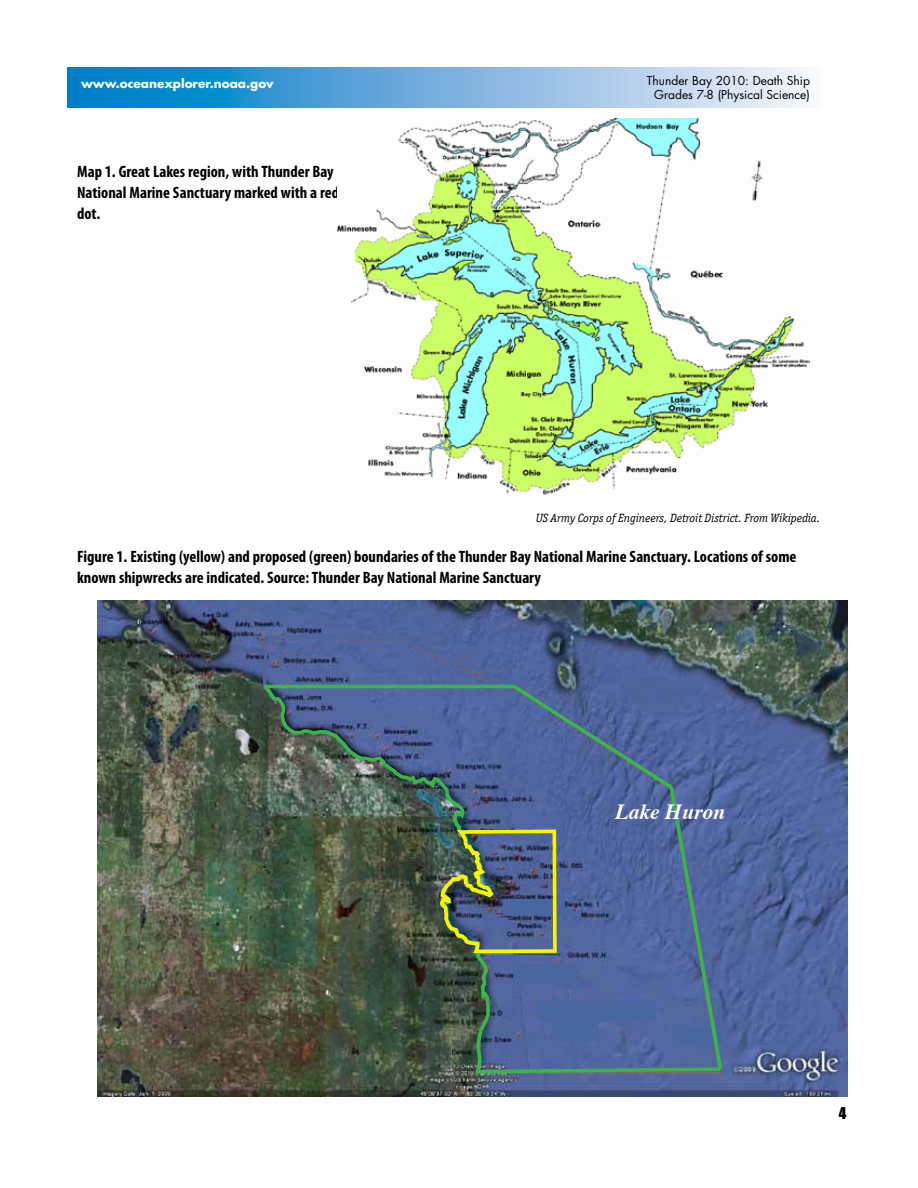
<style>
.page{position:relative;width:918px;height:1188px;background:#fff}
.page>*{position:absolute;margin:0;border:0;box-sizing:border-box;transform-origin:0 0}
.t1{font:italic 700 21.6px "Times";color:#fff}
.t2{font:700 condensed 16.5px/21px "Myriad Pro";color:#000}
.t3{font:15px "Impact";color:#000}
.t4{font:italic 12px "Officina Serif ITC Std";color:#000}
.t5{font:12px/14.4px "Futura";color:#000;text-align:right}
.t6{font:700 12px "Futura";color:#fff}
</style>
<div class="page">
<svg style="left:68px;top:68px;width:740px;height:40px;background:#70b2de"></svg>
<img style="left:97px;top:600px;width:751px;height:496px">
<svg style="left:261px;top:633px;width:464px;height:442px;background:#4d618f"></svg>
<img style="left:242px;top:683px;width:482px;height:392px">
<img style="left:438px;top:827px;width:141px;height:248px">
<img style="left:338px;top:118px;width:472px;height:377px">
<p class="t6" style="left:81px;top:76px;width:194px">www.oceanexplorer.noaa.gov</p>
<p class="t5" style="left:647px;top:73px;width:165px">Thunder Bay 2010: Death Ship<br>Grades 7-8 (Physical Science)</p>
<p class="t2" style="left:77px;top:160px;width:264px">Map 1. Great Lakes region, with Thunder Bay<br>National Marine Sanctuary marked with a red dot.</p>
<p class="t4" style="left:536px;top:511px;width:286px">US Army Corps of Engineers, Detroit District. From Wikipedia.</p>
<p class="t2" style="left:77px;top:545px;width:721px">Figure 1. Existing (yellow) and proposed (green) boundaries of the Thunder Bay National Marine Sanctuary. Locations of some known shipwrecks are indicated. Source: Thunder Bay National Marine Sanctuary</p>
<h1 class="t1" style="left:616px;top:792px;width:111px">Lake Huron</h1>
<p class="t3" style="left:839px;top:1101px;width:9px">4</p>
</div>
